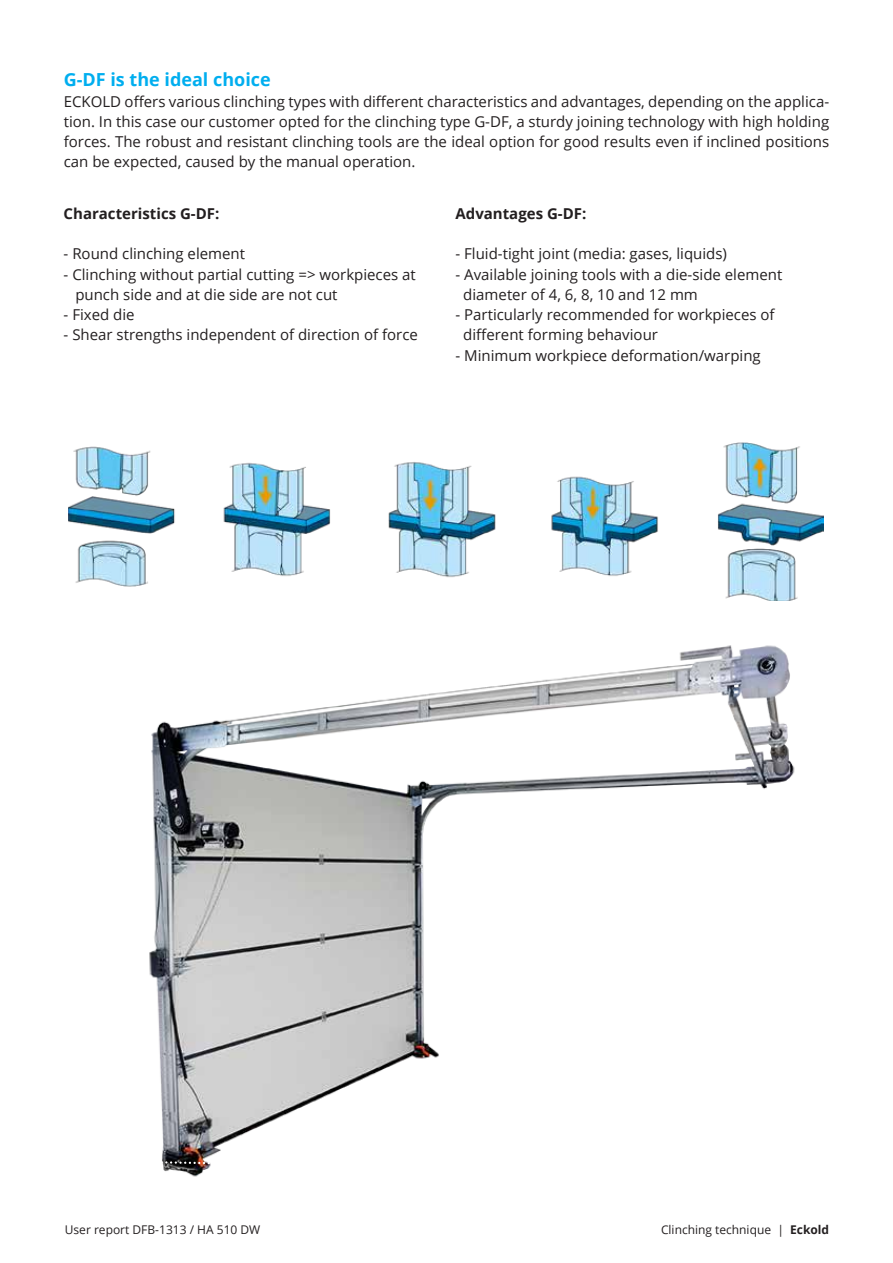
<style>
.page{position:relative;width:893px;height:1263px;background:#fff}
.page>*{position:absolute;margin:0;border:0;box-sizing:border-box;transform-origin:0 0}
.t1{font:700 18px "Open Sans";color:#00aeef}
.t2{font:15px/20.2px "Open Sans";color:#231f20}
.t3{font:700 15px "Open Sans";color:#231f20}
.t4{font:12px "Open Sans";color:#231f20}
.s1{font-weight:700}
</style>
<div class="page">
<img style="left:149px;top:645px;width:646px;height:532px">
<img style="left:69px;top:442px;width:755px;height:159px">
<svg style="left:149px;top:1146px;width:123px;height:20px"></svg>
<div style="left:266px;top:1142px;width:9px;height:9px;background:#fff;border-radius:50%"></div>
<p class="t1" style="left:64px;top:67px;width:208px">G-DF is the ideal choice</p>
<p class="t2" style="left:64px;top:91px;width:767px;text-align:justify">ECKOLD offers various clinching types with different characteristics and advantages, depending on the applica&shy;tion. In this case our customer opted for the clinching type G-DF, a sturdy joining technology with high holding forces. The robust and resistant clinching tools are the ideal option for good results even if inclined positions can be expected, caused by the manual operation.</p>
<p class="t3" style="left:64px;top:203px;width:157px">Characteristics G-DF:</p>
<p class="t2" style="left:64px;top:243px;width:183px">- Round clinching element</p>
<p class="t2" style="left:75px;top:264px;width:342px;text-indent:-12px">- Clinching without partial cutting =&gt; workpieces at punch side and at die side are not cut</p>
<p class="t2" style="left:64px;top:304px;width:73px">- Fixed die</p>
<p class="t2" style="left:64px;top:324px;width:356px">- Shear strengths independent of direction of force</p>
<p class="t3" style="left:455px;top:203px;width:132px">Advantages G-DF:</p>
<p class="t2" style="left:455px;top:243px;width:273px">- Fluid-tight joint (media: gases, liquids)</p>
<p class="t2" style="left:463px;top:264px;width:321px;text-indent:-8px">- Available joining tools with a die-side element diameter of 4, 6, 8, 10 and 12 mm</p>
<p class="t2" style="left:463px;top:304px;width:313px;text-indent:-8px">- Particularly recommended for workpieces of different forming behaviour</p>
<p class="t2" style="left:455px;top:345px;width:307px">- Minimum workpiece deformation/warping</p>
<p class="t4" style="left:65px;top:1221px;width:197px">User report DFB-1313 / HA 510 DW</p>
<p class="t4" style="left:661px;top:1221px;width:170px">Clinching technique | <span class="s1">Eckold</span></p>
</div>
